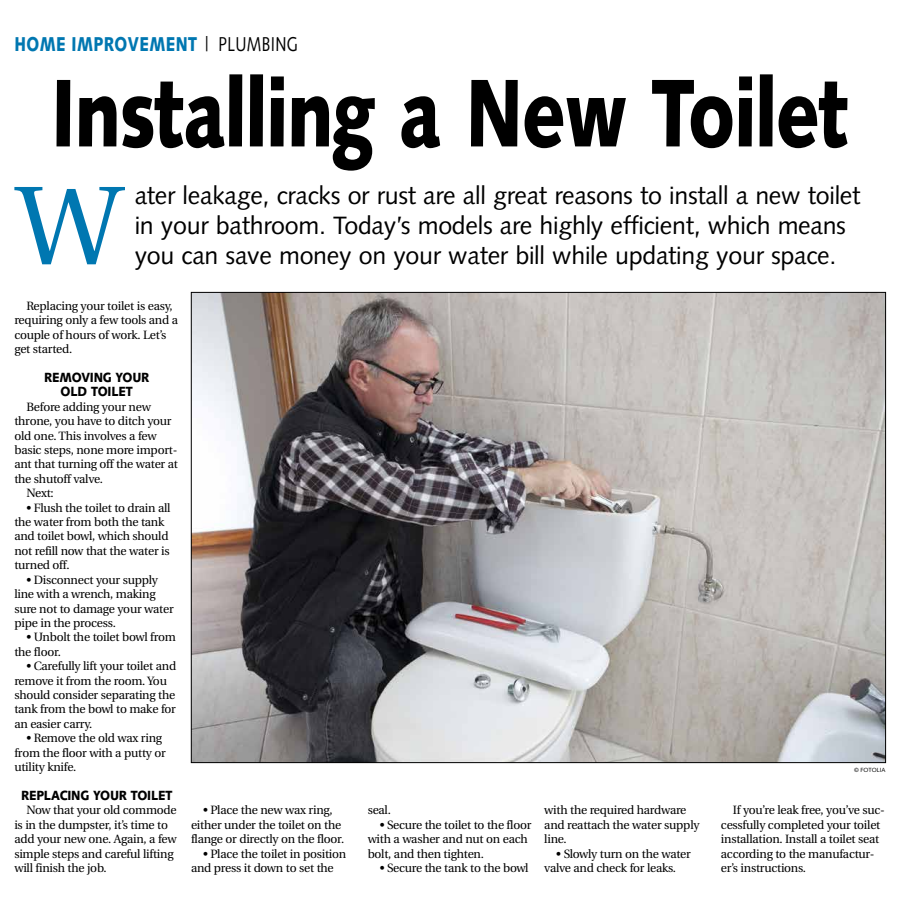
<style>
.page{position:relative;width:900px;height:908px;background:#fff}
.page>*{position:absolute;margin:0;border:0;box-sizing:border-box;transform-origin:0 0}
.t1{font:111.7px "Utopia";color:#0077b1}
.t2{font:900 96px "Syntax";letter-spacing:-.015em;color:#000;scale:.77 1}
.t3{font:25px/30px "Syntax";letter-spacing:-.01em;color:#000}
.t4{font:900 20px "Syntax";letter-spacing:.025em;color:#0077b1;scale:.77 1}
.t5{font:900 13.3px/14.4px "Syntax";letter-spacing:-.02em;color:#000;text-align:center;scale:.91 1}
.t6{font:12px/14.4px "Utopia";letter-spacing:-.02em;color:#000}
.t7{font:6px "Syntax";color:#000}
.s1{font-weight:400;color:#000}
</style>
<div class="page">
<img style="left:193px;top:294px;width:691px;height:466px">
<h3 class="t4" style="left:14px;top:32px;width:370px">HOME IMPROVEMENT <span class="s1">| PLUMBING</span></h3>
<h2 class="t2" style="left:51px;top:56px;width:1037px">Installing a New Toilet</h2>
<h1 class="t1" style="left:16px;top:165px;width:107px">W</h1>
<h3 class="t3" style="left:135px;top:181px;width:727px">ater leakage, cracks or rust are all great reasons to install a new toilet in your bathroom. Today’s models are highly efficient, which means you can save money on your water bill while updating your space.</h3>
<p class="t6" style="left:14px;top:299px;width:165px;text-indent:12px">Replacing your toilet is easy, requiring only a few tools and a couple of hours of work. Let’s get started.</p>
<p class="t5" style="left:44px;top:370px;width:117px">REMOVING YOUR<br>OLD TOILET</p>
<p class="t6" style="left:26px;top:399px;width:126px">Before adding your new</p>
<p class="t6" style="left:14px;top:414px;width:159px">throne, you have to ditch your</p>
<p class="t6" style="left:14px;top:428px;width:144px">old one. This involves a few</p>
<p class="t6" style="left:14px;top:443px;width:165px">basic steps, none more import-</p>
<p class="t6" style="left:14px;top:457px;width:165px">ant that turning off the water at</p>
<p class="t6" style="left:14px;top:471px;width:90px">the shutoff valve.</p>
<p class="t6" style="left:26px;top:486px;width:29px">Next:</p>
<p class="t6" style="left:14px;top:500px;width:158px;text-indent:12px">• Flush the toilet to drain all the water from both the tank and toilet bowl, which should not refill now that the water is turned off.</p>
<p class="t6" style="left:14px;top:572px;width:161px;text-indent:12px">• Disconnect your supply line with a wrench, making sure not to damage your water pipe in the process.</p>
<p class="t6" style="left:14px;top:630px;width:163px;text-indent:12px">• Unbolt the toilet bowl from the floor.</p>
<p class="t6" style="left:14px;top:659px;width:163px;text-indent:12px">• Carefully lift your toilet and remove it from the room. You should consider separating the tank from the bowl to make for an easier carry.</p>
<p class="t6" style="left:14px;top:731px;width:153px;text-indent:12px">• Remove the old wax ring from the floor with a putty or utility knife.</p>
<p class="t5" style="left:21px;top:787px;width:168px">REPLACING YOUR TOILET</p>
<p class="t6" style="left:14px;top:803px;width:164px;text-indent:12px">Now that your old commode is in the dumpster, it’s time to add your new one. Again, a few simple steps and careful lifting will finish the job.</p>
<p class="t6" style="left:191px;top:803px;width:155px;text-align:center">• Place the new wax ring, either under the toilet on the flange or directly on the floor.</p>
<p class="t6" style="left:191px;top:846px;width:157px;text-indent:12px">• Place the toilet in position and press it down to set the</p>
<p class="t6" style="left:368px;top:803px;width:25px">seal.</p>
<p class="t6" style="left:368px;top:817px;width:165px;text-indent:12px">• Secure the toilet to the floor with a washer and nut on each bolt, and then tighten.</p>
<p class="t6" style="left:380px;top:860px;width:150px">• Secure the tank to the bowl</p>
<p class="t6" style="left:544px;top:803px;width:157px">with the required hardware and reattach the water supply line.</p>
<p class="t6" style="left:544px;top:846px;width:148px;text-indent:12px">• Slowly turn on the water valve and check for leaks.</p>
<p class="t7" style="left:854px;top:766px;width:33px">© FOTOLIA</p>
<p class="t6" style="left:721px;top:803px;width:165px;text-indent:12px">If you’re leak free, you’ve suc&shy;cessfully completed your toilet installation. Install a toilet seat according to the manufactur&shy;er’s instructions.</p>
</div>
